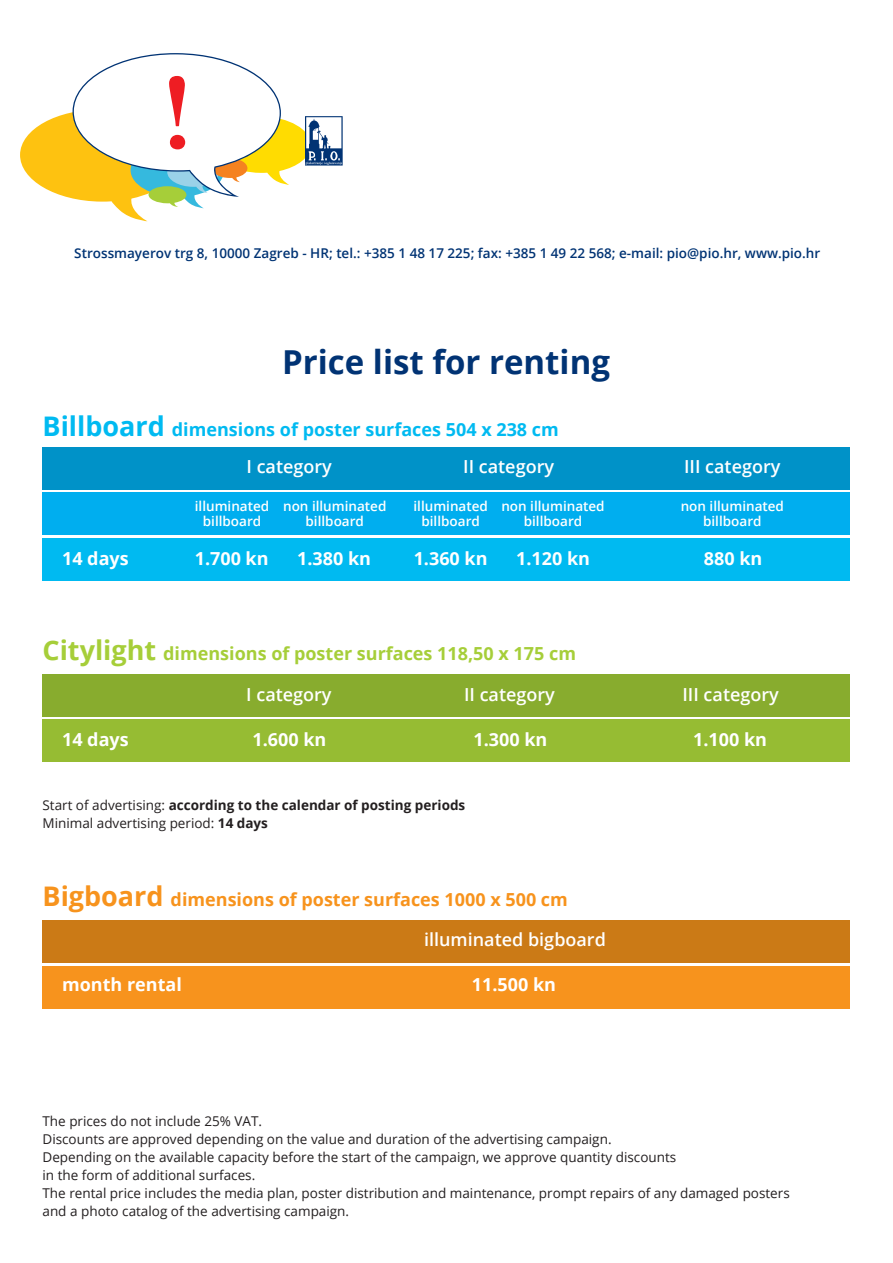
<style>
.page{position:relative;width:893px;height:1263px;background:#fff}
.page>*{position:absolute;margin:0;border:0;box-sizing:border-box;transform-origin:0 0}
.t1{font:700 33px "Open Sans";color:#013374}
.t2{font:700 18px "Open Sans";color:#fff}
.t3{font:600 18px "Open Sans";color:#fff}
.t4{font:700 18px "Open Sans";color:#a6ce39}
.t5{font:700 18px "Open Sans";color:#00baf1}
.t6{font:700 18px "Open Sans";color:#f7931d}
.t7{font:13.5px/18px "Open Sans";color:#231f20}
.t8{font:600 13.5px/15px "Open Sans";color:#fff;text-align:center}
.t9{font:600 13.5px "Open Sans";color:#013374}
.s1{font-size:27px}
.s2{font-weight:700}
</style>
<div class="page">
<div style="left:43px;top:920px;width:807px;height:43px;background:#cb7a16"></div>
<div style="left:43px;top:966px;width:807px;height:42px;background:#f7931d"></div>
<div style="left:43px;top:674px;width:807px;height:42px;background:#88ac2e"></div>
<div style="left:43px;top:719px;width:807px;height:43px;background:#96bc33"></div>
<div style="left:43px;top:492px;width:807px;height:43px;background:#00aeef"></div>
<div style="left:43px;top:538px;width:807px;height:43px;background:#00baf1"></div>
<div style="left:43px;top:447px;width:807px;height:42px;background:#0092c8"></div>
<svg style="left:20px;top:53px;width:323px;height:168px"></svg>
<p class="t9" style="left:74px;top:244px;width:747px">Strossmayerov trg 8, 10000 Zagreb - HR; tel.: +385 1 48 17 225; fax: +385 1 49 22 568; e-mail: pio@pio.hr, www.pio.hr</p>
<h1 class="t1" style="left:282px;top:338px;width:329px">Price list for renting</h1>
<h2 class="t5" style="left:43px;top:417px;width:518px"><span class="s1">Billboard</span> dimensions of poster surfaces 504 x 238 cm</h2>
<h2 class="t3" style="left:247px;top:454px;width:87px">I category</h2>
<h2 class="t3" style="left:463px;top:454px;width:92px">II category</h2>
<p class="t8" style="left:195px;top:498px;width:76px">illuminated billboard</p>
<p class="t8" style="left:283px;top:498px;width:105px">non illuminated billboard</p>
<h2 class="t2" style="left:414px;top:545px;width:75px">1.360 kn</h2>
<h2 class="t2" style="left:704px;top:545px;width:60px">880 kn</h2>
<h2 class="t3" style="left:684px;top:454px;width:98px">III category</h2>
<p class="t8" style="left:413px;top:498px;width:76px">illuminated billboard</p>
<p class="t8" style="left:681px;top:498px;width:105px">non illuminated billboard</p>
<p class="t8" style="left:501px;top:498px;width:105px">non illuminated billboard</p>
<h2 class="t2" style="left:516px;top:545px;width:75px">1.120 kn</h2>
<h2 class="t2" style="left:62px;top:545px;width:68px">14 days</h2>
<h2 class="t2" style="left:195px;top:545px;width:75px">1.700 kn</h2>
<h2 class="t2" style="left:297px;top:545px;width:75px">1.380 kn</h2>
<h2 class="t4" style="left:43px;top:641px;width:535px"><span class="s1">Citylight</span> dimensions of poster surfaces 118,50 x 175 cm</h2>
<h2 class="t2" style="left:62px;top:727px;width:68px">14 days</h2>
<h2 class="t3" style="left:246px;top:682px;width:87px">I category</h2>
<h2 class="t2" style="left:252px;top:727px;width:75px">1.600 kn</h2>
<h2 class="t3" style="left:464px;top:682px;width:92px">II category</h2>
<h2 class="t3" style="left:682px;top:682px;width:98px">III category</h2>
<h2 class="t2" style="left:473px;top:727px;width:75px">1.300 kn</h2>
<h2 class="t2" style="left:693px;top:727px;width:75px">1.100 kn</h2>
<p class="t7" style="left:43px;top:795px;width:424px">Start of advertising: <span class="s2">according to the calendar of posting periods<br></span>Minimal advertising period: <span class="s2">14 days</span></p>
<h2 class="t6" style="left:43px;top:887px;width:527px"><span class="s1">Bigboard</span> dimensions of poster surfaces 1000 x 500 cm</h2>
<h2 class="t2" style="left:62px;top:972px;width:121px">month rental</h2>
<h2 class="t3" style="left:424px;top:927px;width:183px">illuminated bigboard</h2>
<h2 class="t2" style="left:472px;top:972px;width:86px">11.500 kn</h2>
<p class="t7" style="left:43px;top:1111px;width:749px">The prices do not include 25% VAT.<br>Discounts are approved depending on the value and duration of the advertising campaign.<br>Depending on the available capacity before the start of the campaign, we approve quantity discounts<br>in the form of additional surfaces.<br>The rental price includes the media plan, poster distribution and maintenance, prompt repairs of any damaged posters and a photo catalog of the advertising campaign.</p>
</div>
